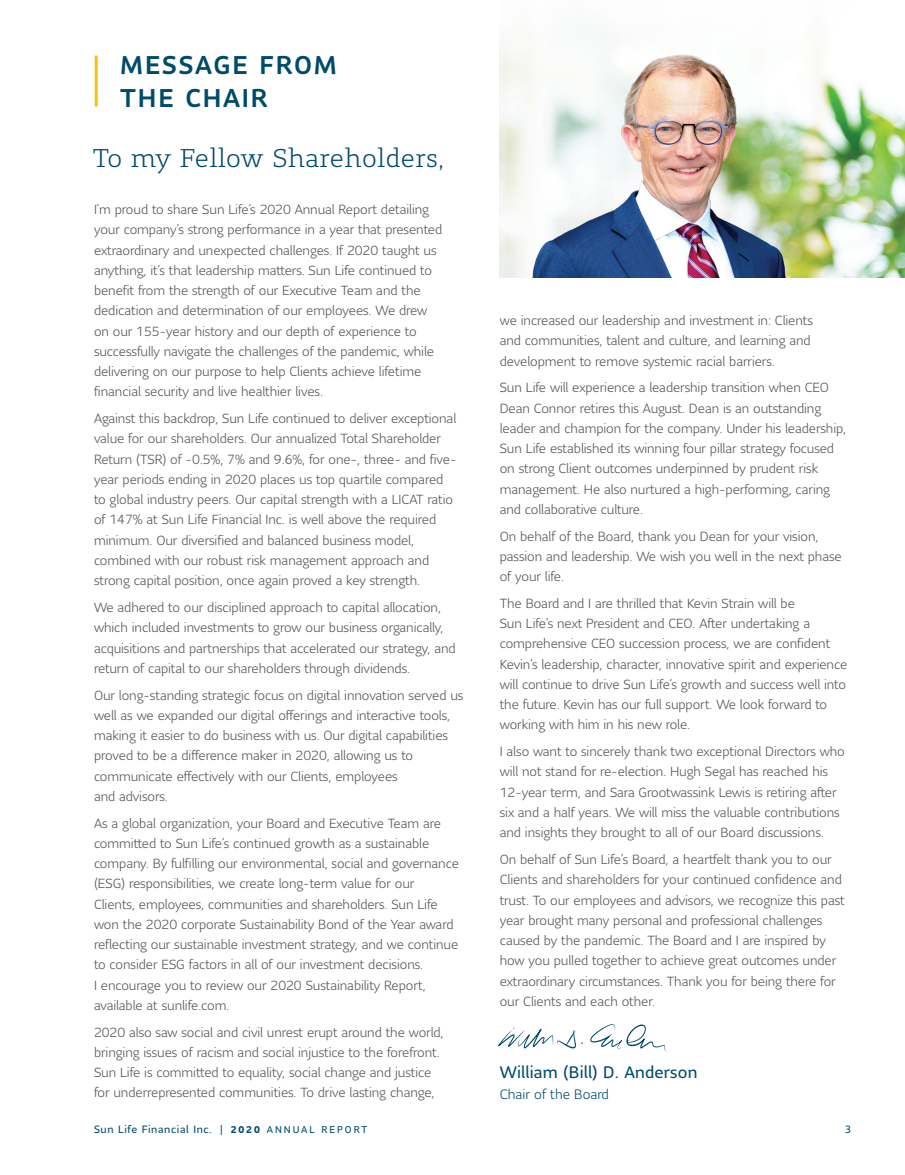
<style>
.page{position:relative;width:905px;height:1175px;background:#fff}
.page>*{position:absolute;margin:0;border:0;box-sizing:border-box;transform-origin:0 0}
.Section_subheader{font:300 25.5px "Sun Life Serif";letter-spacing:.02em;color:#004b6c}
.t1{font:500 25.5px/33px "Sun Life Sans";letter-spacing:.07em;color:#004b6c}
.Signature_name{font:16.5px "Sun Life Sans";letter-spacing:.01em;color:#004b6c}
.t2{font:300 13.5px "Sun Life Sans";color:#004b6c}
.body_copy_NEW_reduce{font:300 13.2px/20.2px "Sun Life Sans";letter-spacing:-.005em;color:#545555}
.t3{font:10.5px "Sun Life Sans";letter-spacing:.06em;color:#004b6c}
.s1{font-size:9.75px}
.s2{font-weight:700;font-size:9.75px}
</style>
<div class="page">
<img style="left:819px;top:77px;width:85px;height:200px">
<img style="left:500px;top:32px;width:319px;height:245px">
<hr style="left:95px;top:56px;width:3px;height:50px;background:#fdbe12">
<svg style="left:498px;top:1028px;width:85px;height:20px"></svg>
<svg style="left:590px;top:1024px;width:76px;height:27px"></svg>
<p class="t1" style="left:120px;top:47px;width:218px">MESSAGE FROM<br>THE CHAIR</p>
<p class="Section_subheader" style="left:93px;top:141px;width:352px">To my Fellow Shareholders,</p>
<p class="body_copy_NEW_reduce" style="left:94px;top:199px;width:350px">I’m proud to share Sun Life’s 2020 Annual Report detailing your company’s strong performance in a year that presented extraordinary and unexpected challenges. If 2020 taught us anything, it’s that leadership matters. Sun Life continued to benefit from the strength of our Executive Team and the dedication and determination of our employees. We drew on our 155-year history and our depth of experience to successfully navigate the challenges of the pandemic, while delivering on our purpose to help Clients achieve lifetime financial security and live healthier lives.</p>
<p class="body_copy_NEW_reduce" style="left:94px;top:408px;width:364px">Against this backdrop, Sun Life continued to deliver exceptional value for our shareholders. Our annualized Total Shareholder Return (TSR) of -0.5%, 7% and 9.6%, for one-, three- and five&shy;year periods ending in 2020 places us top quartile compared to global industry peers. Our capital strength with a LICAT ratio of 147% at Sun Life Financial Inc. is well above the required minimum. Our diversified and balanced business model, combined with our robust risk management approach and strong capital position, once again proved a key strength.</p>
<p class="body_copy_NEW_reduce" style="left:94px;top:597px;width:363px">We adhered to our disciplined approach to capital allocation, which included investments to grow our business organically, acquisitions and partnerships that accelerated our strategy, and return of capital to our shareholders through dividends.</p>
<p class="body_copy_NEW_reduce" style="left:94px;top:684px;width:371px">Our long-standing strategic focus on digital innovation served us well as we expanded our digital offerings and interactive tools, making it easier to do business with us. Our digital capabilities proved to be a difference maker in 2020, allowing us to communicate effectively with our Clients, employees<br>and advisors.</p>
<p class="body_copy_NEW_reduce" style="left:94px;top:812px;width:366px">As a global organization, your Board and Executive Team are committed to Sun Life’s continued growth as a sustainable company. By fulfilling our environmental, social and governance (ESG) responsibilities, we create long-term value for our<br>Clients, employees, communities and shareholders. Sun Life won the 2020 corporate Sustainability Bond of the Year award reflecting our sustainable investment strategy, and we continue to consider ESG factors in all of our investment decisions.<br>I encourage you to review our 2020 Sustainability Report, available at sunlife.com.</p>
<p class="body_copy_NEW_reduce" style="left:94px;top:1021px;width:351px">2020 also saw social and civil unrest erupt around the world, bringing issues of racism and social injustice to the forefront.<br>Sun Life is committed to equality, social change and justice for underrepresented communities. To drive lasting change,</p>
<p class="body_copy_NEW_reduce" style="left:500px;top:310px;width:315px">we increased our leadership and investment in: Clients and communities, talent and culture, and learning and development to remove systemic racial barriers.</p>
<p class="body_copy_NEW_reduce" style="left:500px;top:377px;width:348px">Sun Life will experience a leadership transition when CEO Dean Connor retires this August. Dean is an outstanding leader and champion for the company. Under his leadership, Sun Life established its winning four pillar strategy focused on strong Client outcomes underpinned by prudent risk management. He also nurtured a high-performing, caring and collaborative culture.</p>
<p class="body_copy_NEW_reduce" style="left:500px;top:525px;width:343px">On behalf of the Board, thank you Dean for your vision, passion and leadership. We wish you well in the next phase of your life.</p>
<p class="body_copy_NEW_reduce" style="left:500px;top:593px;width:349px">The Board and I are thrilled that Kevin Strain will be<br>Sun Life’s next President and CEO. After undertaking a comprehensive CEO succession process, we are confident Kevin’s leadership, character, innovative spirit and experience will continue to drive Sun Life’s growth and success well into the future. Kevin has our full support. We look forward to working with him in his new role.</p>
<p class="body_copy_NEW_reduce" style="left:500px;top:741px;width:346px">I also want to sincerely thank two exceptional Directors who will not stand for re-election. Hugh Segal has reached his 12-year term, and Sara Grootwassink Lewis is retiring after six and a half years. We will miss the valuable contributions and insights they brought to all of our Board discussions.</p>
<p class="body_copy_NEW_reduce" style="left:500px;top:849px;width:346px">On behalf of Sun Life’s Board, a heartfelt thank you to our Clients and shareholders for your continued confidence and trust. To our employees and advisors, we recognize this past year brought many personal and professional challenges caused by the pandemic. The Board and I are inspired by how you pulled together to achieve great outcomes under extraordinary circumstances. Thank you for being there for our Clients and each other.</p>
<p class="Signature_name" style="left:500px;top:1061px;width:199px">William (Bill) D. Anderson</p>
<p class="t2" style="left:500px;top:1085px;width:111px">Chair of the Board</p>
<p class="t3" style="left:94px;top:1122px;width:275px">Sun Life Financial Inc. <span class="s1">|</span> <span class="s2">2020</span> <span class="s1">ANNUAL REPORT</span></p>
<p class="t3" style="left:844px;top:1122px;width:8px">3</p>
</div>
